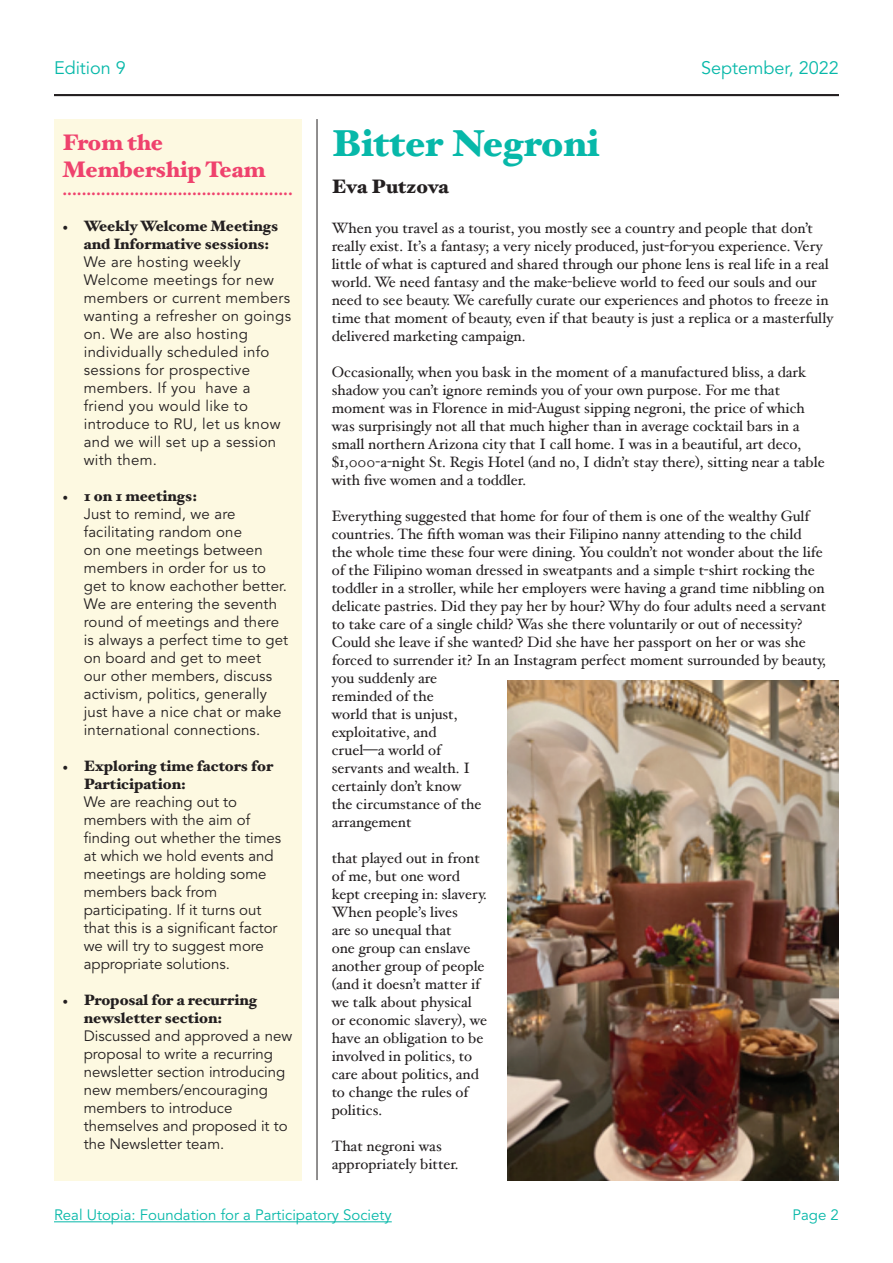
<style>
.page{position:relative;width:893px;height:1263px;background:#fff}
.page>*{position:absolute;margin:0;border:0;box-sizing:border-box;transform-origin:0 0}
.t1{font:900 37.5px "Hoefler Text";color:#07b8a9}
.t2{font:900 22.5px/27px "Hoefler Text";color:#ef426d}
.t3{font:900 19.5px "Hoefler Text";color:#231f20}
.t4{font:18px "Avenir LT Std";color:#07b8a9}
.t5{font:15px/18px "Hoefler Text";color:#231f20}
.t6{font:15px/18px "Avenir LT Std";letter-spacing:.01em;color:#231f20}
.t7{font:900 15px/18px "Hoefler Text";color:#231f20}
.t8{font:15px "Avenir LT Std";color:#07b8a9}
.t9{font:900 15px "Hoefler Text";color:#ef426d}
.s1{font-family:"Minion Pro";font-weight:400}
</style>
<div class="page">
<hr style="left:54px;top:1221px;width:338px;height:1px;background:#07b8a9">
<hr style="left:54px;top:94px;width:785px;height:2px;background:#231f20">
<div style="left:54px;top:119px;width:248px;height:1061px;background:#fdf9e1"></div>
<hr style="left:317px;top:119px;width:1px;height:1061px;background:#231f20">
<img style="left:508px;top:680px;width:331px;height:500px">
<p class="t4" style="left:54px;top:57px;width:73px">Edition 9</p>
<h2 class="t2" style="left:63px;top:129px;width:204px">From the<br>Membership Team</h2>
<p class="t9" style="left:63px;top:181px;width:232px">................................................</p>
<p class="t7" style="left:84px;top:217px;width:196px;text-indent:-21px"><span class="s1">•</span> Weekly Welcome Meetings and Informative sessions:</p>
<p class="t6" style="left:84px;top:253px;width:209px">We are hosting weekly<br>Welcome meetings for new members or current members wanting a refresher on goings on. We are also hosting individually scheduled info sessions for prospective members. If you have a friend you would like to introduce to RU, let us know and we will set up a session with them.</p>
<p class="t7" style="left:63px;top:487px;width:136px"><span class="s1">•</span> 1 on 1 meetings:</p>
<p class="t6" style="left:84px;top:505px;width:206px">Just to remind, we are facilitating random one<br>on one meetings between members in order for us to get to know eachother better.<br>We are entering the seventh round of meetings and there is always a perfect time to get on board and get to meet<br>our other members, discuss activism, politics, generally just have a nice chat or make international connections.</p>
<p class="t7" style="left:84px;top:757px;width:191px;text-indent:-21px"><span class="s1">•</span> Exploring time factors for<br>Participation:</p>
<p class="t6" style="left:84px;top:793px;width:199px">We are reaching out to members with the aim of finding out whether the times at which we hold events and meetings are holding some members back from participating. If it turns out that this is a significant factor we will try to suggest more appropriate solutions.</p>
<p class="t7" style="left:84px;top:991px;width:175px;text-indent:-21px"><span class="s1">•</span> Proposal for a recurring newsletter section:</p>
<p class="t6" style="left:84px;top:1027px;width:210px">Discussed and approved a new proposal to write a recurring newsletter section introducing new members/encouraging members to introduce themselves and proposed it to the Newsletter team.</p>
<h1 class="t1" style="left:332px;top:122px;width:269px">Bitter Negroni</h1>
<h3 class="t3" style="left:332px;top:174px;width:119px">Eva Putzova</h3>
<p class="t4" style="left:701px;top:57px;width:139px">September, 2022</p>
<p class="t5" style="left:332px;top:219px;width:503px">When you travel as a tourist, you mostly see a country and people that don’t really exist. It’s a fantasy; a very nicely produced, just-for-you experience. Very little of what is captured and shared through our phone lens is real life in a real world. We need fantasy and the make-believe world to feed our souls and our need to see beauty. We carefully curate our experiences and photos to freeze in time that moment of beauty, even if that beauty is just a replica or a masterfully delivered marketing campaign.</p>
<p class="t5" style="left:332px;top:363px;width:494px">Occasionally, when you bask in the moment of a manufactured bliss, a dark shadow you can’t ignore reminds you of your own purpose. For me that moment was in Florence in mid-August sipping negroni, the price of which was surprisingly not all that much higher than in average cocktail bars in a small northern Arizona city that I call home. I was in a beautiful, art deco, $1,000-a-night St. Regis Hotel (and no, I didn’t stay there), sitting near a table with five women and a toddler.</p>
<p class="t5" style="left:332px;top:507px;width:496px">Everything suggested that home for four of them is one of the wealthy Gulf countries. The fifth woman was their Filipino nanny attending to the child<br>the whole time these four were dining. You couldn’t not wonder about the life of the Filipino woman dressed in sweatpants and a simple t-shirt rocking the toddler in a stroller, while her employers were having a grand time nibbling on delicate pastries. Did they pay her by hour? Why do four adults need a servant to take care of a single child? Was she there voluntarily or out of necessity?<br>Could she leave if she wanted? Did she have her passport on her or was she forced to surrender it? In an Instagram perfect moment surrounded by beauty, you suddenly are<br>reminded of the<br>world that is unjust,<br>exploitative, and<br>cruel—a world of<br>servants and wealth. I<br>certainly don’t know<br>the circumstance of the<br>arrangement</p>
<p class="t5" style="left:332px;top:849px;width:157px">that played out in front of me, but one word kept creeping in: slavery.<br>When people’s lives<br>are so unequal that<br>one group can enslave another group of people (and it doesn’t matter if we talk about physical or economic slavery), we have an obligation to be involved in politics, to care about politics, and to change the rules of politics.</p>
<p class="t5" style="left:332px;top:1137px;width:128px">That negroni was appropriately bitter.</p>
<p class="t8" style="left:54px;top:1206px;width:339px">Real Utopia: Foundation for a Participatory Society</p>
<p class="t8" style="left:793px;top:1206px;width:48px">Page 2</p>
</div>
